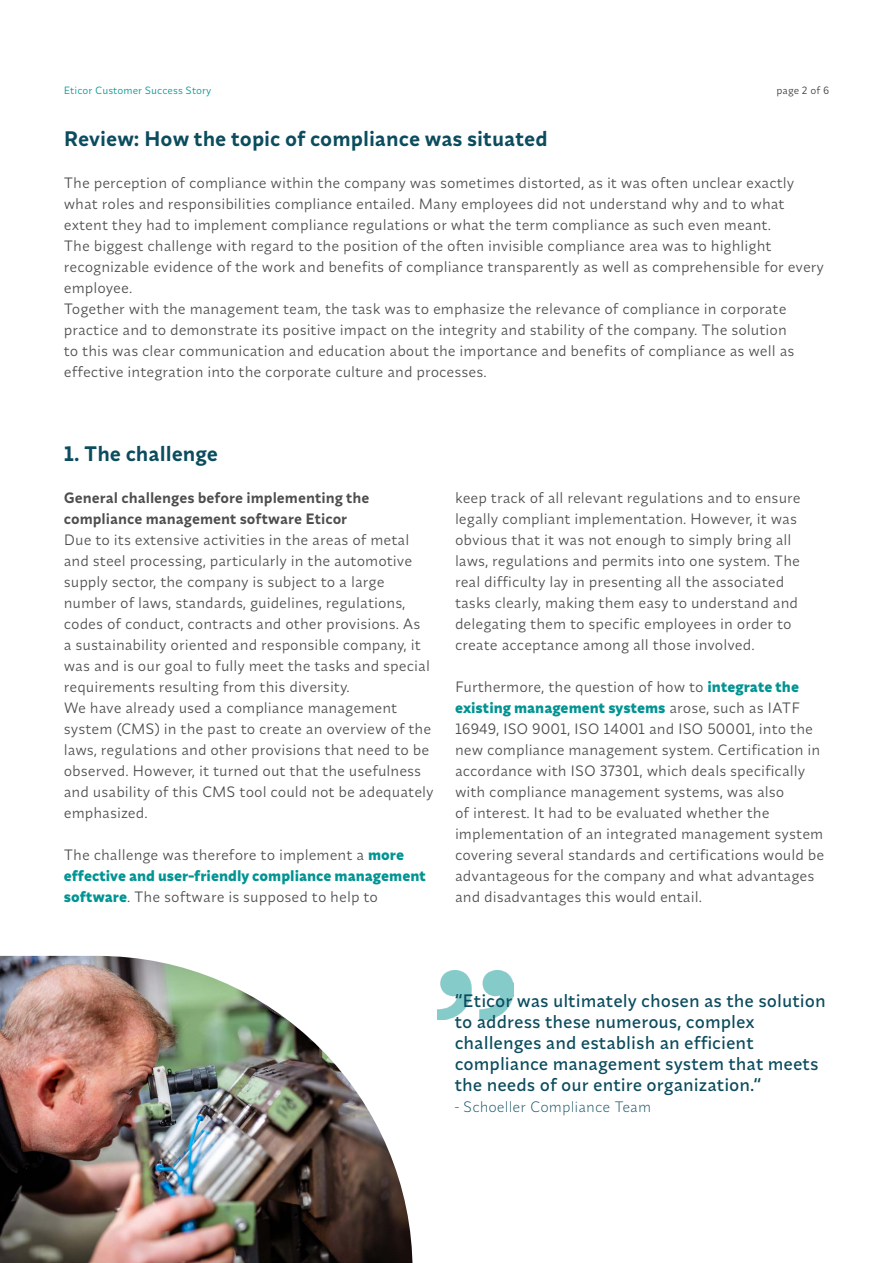
<style>
.page{position:relative;width:893px;height:1263px;background:#fff}
.page>*{position:absolute;margin:0;border:0;box-sizing:border-box;transform-origin:0 0}
.t1{font:600 21px "Synonym";color:#0b4c5e}
.t2{font:500 18px/21px "Synonym";color:#0b4c5e}
.t3{font:15px/21px "Synonym";color:#4d4d4d}
.t4{font:600 15px/21px "Synonym";color:#4d4d4d}
.t5{font:300 15px "Synonym";color:#0b4c5e}
.t6{font:10.5px "Synonym";color:#009493}
.t7{font:10.5px "Synonym";color:#3c3c3c}
.s1{font-weight:700;color:#009493}
</style>
<div class="page">
<img style="left:0;top:955px;width:503px;height:308px">
<img style="left:438px;top:971px;width:76px;height:49px">
<p class="t6" style="left:64px;top:84px;width:149px">Eticor Customer Success Story</p>
<p class="t7" style="left:776px;top:84px;width:54px">page 2 of 6</p>
<h1 class="t1" style="left:64px;top:125px;width:486px">Review: How the topic of compliance was situated</h1>
<p class="t3" style="left:64px;top:172px;width:762px">The perception of compliance within the company was sometimes distorted, as it was often unclear exactly what roles and responsibilities compliance entailed. Many employees did not understand why and to what extent they had to implement compliance regulations or what the term compliance as such even meant.<br>The biggest challenge with regard to the position of the often invisible compliance area was to highlight recognizable evidence of the work and benefits of compliance transparently as well as comprehensible for every employee.<br>Together with the management team, the task was to emphasize the relevance of compliance in corporate practice and to demonstrate its positive impact on the integrity and stability of the company. The solution<br>to this was clear communication and education about the importance and benefits of compliance as well as effective integration into the corporate culture and processes.</p>
<h1 class="t1" style="left:64px;top:440px;width:156px">1. The challenge</h1>
<p class="t4" style="left:64px;top:487px;width:307px">General challenges before implementing the compliance management software Eticor</p>
<p class="t3" style="left:64px;top:529px;width:372px">Due to its extensive activities in the areas of metal and steel processing, particularly in the automotive supply sector, the company is subject to a large number of laws, standards, guidelines, regulations, codes of conduct, contracts and other provisions. As<br>a sustainability oriented and responsible company, it was and is our goal to fully meet the tasks and special requirements resulting from this diversity.<br>We have already used a compliance management system (CMS) in the past to create an overview of the laws, regulations and other provisions that need to be observed. However, it turned out that the usefulness and usability of this CMS tool could not be adequately emphasized.</p>
<p class="t3" style="left:64px;top:844px;width:364px">The challenge was therefore to implement a <span class="s1">more effective and user-friendly compliance management software</span>. The software is supposed to help to</p>
<p class="t3" style="left:455px;top:487px;width:347px">keep track of all relevant regulations and to ensure legally compliant implementation. However, it was obvious that it was not enough to simply bring all laws, regulations and permits into one system. The real difficulty lay in presenting all the associated tasks clearly, making them easy to understand and delegating them to specific employees in order to create acceptance among all those involved.</p>
<p class="t3" style="left:455px;top:676px;width:371px">Furthermore, the question of how to <span class="s1">integrate the existing management systems</span> arose, such as IATF 16949, ISO 9001, ISO 14001 and ISO 50001, into the new compliance management system. Certification in accordance with ISO 37301, which deals specifically with compliance management systems, was also<br>of interest. It had to be evaluated whether the implementation of an integrated management system covering several standards and certifications would be advantageous for the company and what advantages and disadvantages this would entail.</p>
<p class="t2" style="left:455px;top:990px;width:373px">“Eticor was ultimately chosen as the solution to address these numerous, complex challenges and establish an efficient compliance management system that meets the needs of our entire organization.“</p>
<p class="t5" style="left:455px;top:1098px;width:198px">- Schoeller Compliance Team</p>
</div>
